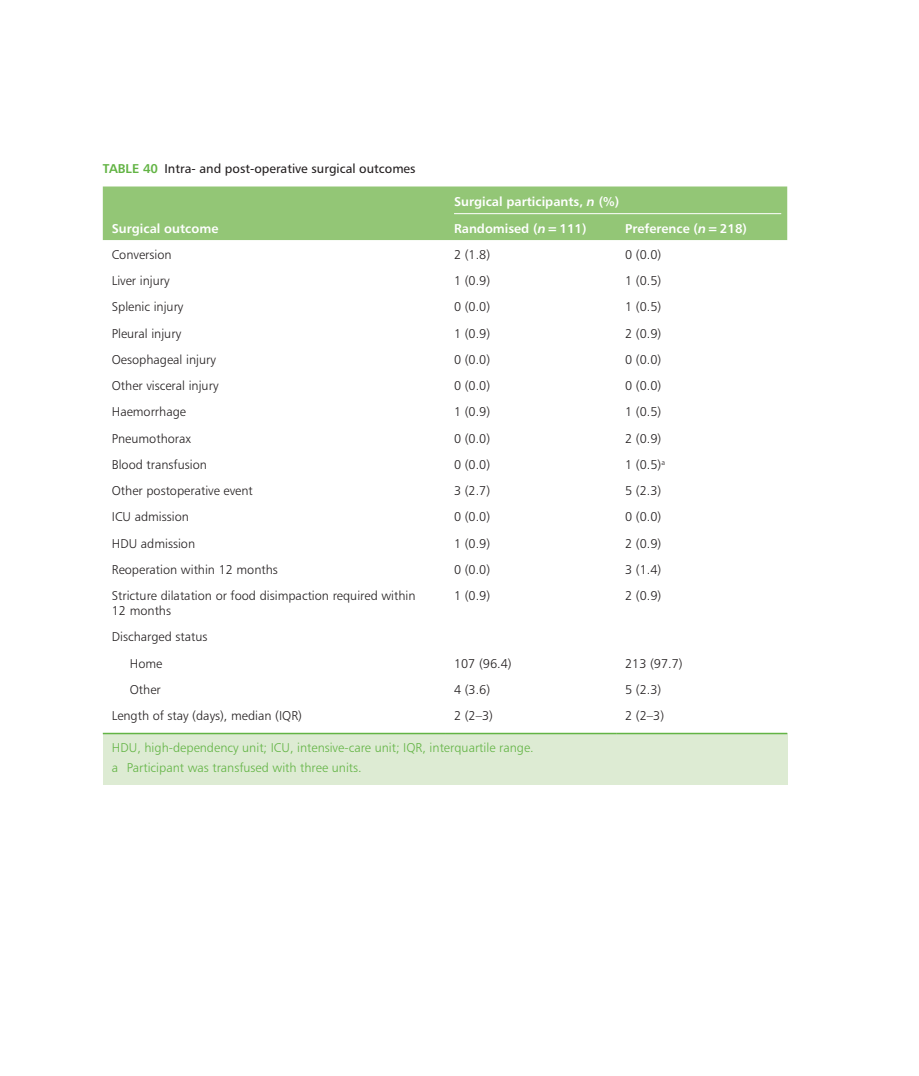
<style>
.page{position:relative;width:919px;height:1076px;background:#fff}
.page>*{position:absolute;margin:0;border:0;box-sizing:border-box;transform-origin:0 0}
._7_2_Table_text__Tab{font:12.75px/15px "Humanist 777 BT Light B";color:#231f20}
._7_5_Table__notes{font:12.75px "Humanist 777 BT Light B";color:#63b445}
._7_10_Table_head__Ta{font:12.75px "Humanist 777 BT Bold B";color:#fff}
._7_0_Table_legend__T{font:12.75px "Humanist 777 BT Roman B";color:#231f20}
._7_05_Table_head_gro{font:12.75px "Humanist 777 BT Bold B";color:#fff}
.s1{font-family:"Humanist 777 BT Bold B";color:#63b445}
.s2{font-family:"Humanist 777 BT Bold Italic B"}
</style>
<div class="page">
<div style="left:103px;top:186px;width:684px;height:54px;background:#93c676"></div>
<div style="left:103px;top:733px;width:684px;height:52px;background:#ddebd3"></div>
<hr style="left:103px;top:733px;width:342px;height:1px;background:#63b445">
<hr style="left:445px;top:733px;width:171px;height:1px;background:#63b445">
<hr style="left:616px;top:733px;width:171px;height:1px;background:#63b445">
<hr style="left:454px;top:213px;width:327px;height:1px;background:#fff">
<p class="_7_0_Table_legend__T" style="left:103px;top:161px;width:314px"><span class="s1">TABLE 40</span> Intra- and post-operative surgical outcomes</p>
<p class="_7_10_Table_head__Ta" style="left:112px;top:220px;width:108px">Surgical outcome</p>
<p class="_7_05_Table_head_gro" style="left:454px;top:193px;width:167px">Surgical participants, <span class="s2">n</span> (%)</p>
<p class="_7_10_Table_head__Ta" style="left:454px;top:220px;width:134px">Randomised (<span class="s2">n=</span>111)</p>
<p class="_7_10_Table_head__Ta" style="left:625px;top:220px;width:123px">Preference (<span class="s2">n=</span>218)</p>
<p class="_7_2_Table_text__Tab" style="left:112px;top:247px;width:61px">Conversion</p>
<p class="_7_2_Table_text__Tab" style="left:454px;top:247px;width:38px">2 (1.8)</p>
<p class="_7_2_Table_text__Tab" style="left:625px;top:247px;width:38px">0 (0.0)</p>
<p class="_7_2_Table_text__Tab" style="left:112px;top:273px;width:59px">Liver injury</p>
<p class="_7_2_Table_text__Tab" style="left:454px;top:273px;width:38px">1 (0.9)</p>
<p class="_7_2_Table_text__Tab" style="left:625px;top:273px;width:38px">1 (0.5)</p>
<p class="_7_2_Table_text__Tab" style="left:112px;top:299px;width:73px">Splenic injury</p>
<p class="_7_2_Table_text__Tab" style="left:454px;top:299px;width:38px">0 (0.0)</p>
<p class="_7_2_Table_text__Tab" style="left:625px;top:299px;width:38px">1 (0.5)</p>
<p class="_7_2_Table_text__Tab" style="left:112px;top:325px;width:71px">Pleural injury</p>
<p class="_7_2_Table_text__Tab" style="left:454px;top:325px;width:38px">1 (0.9)</p>
<p class="_7_2_Table_text__Tab" style="left:625px;top:325px;width:38px">2 (0.9)</p>
<p class="_7_2_Table_text__Tab" style="left:112px;top:352px;width:106px">Oesophageal injury</p>
<p class="_7_2_Table_text__Tab" style="left:454px;top:352px;width:38px">0 (0.0)</p>
<p class="_7_2_Table_text__Tab" style="left:625px;top:352px;width:38px">0 (0.0)</p>
<p class="_7_2_Table_text__Tab" style="left:112px;top:378px;width:108px">Other visceral injury</p>
<p class="_7_2_Table_text__Tab" style="left:454px;top:378px;width:38px">0 (0.0)</p>
<p class="_7_2_Table_text__Tab" style="left:625px;top:378px;width:38px">0 (0.0)</p>
<p class="_7_2_Table_text__Tab" style="left:112px;top:404px;width:76px">Haemorrhage</p>
<p class="_7_2_Table_text__Tab" style="left:454px;top:404px;width:38px">1 (0.9)</p>
<p class="_7_2_Table_text__Tab" style="left:625px;top:404px;width:38px">1 (0.5)</p>
<p class="_7_2_Table_text__Tab" style="left:112px;top:430px;width:81px">Pneumothorax</p>
<p class="_7_2_Table_text__Tab" style="left:454px;top:430px;width:38px">0 (0.0)</p>
<p class="_7_2_Table_text__Tab" style="left:625px;top:430px;width:38px">2 (0.9)</p>
<p class="_7_2_Table_text__Tab" style="left:112px;top:457px;width:97px">Blood transfusion</p>
<p class="_7_2_Table_text__Tab" style="left:454px;top:457px;width:38px">0 (0.0)</p>
<p class="_7_2_Table_text__Tab" style="left:625px;top:457px;width:41px">1 (0.5)<sup>a</sup></p>
<p class="_7_2_Table_text__Tab" style="left:112px;top:483px;width:142px">Other postoperative event</p>
<p class="_7_2_Table_text__Tab" style="left:454px;top:483px;width:38px">3 (2.7)</p>
<p class="_7_2_Table_text__Tab" style="left:625px;top:483px;width:38px">5 (2.3)</p>
<p class="_7_2_Table_text__Tab" style="left:112px;top:509px;width:79px">ICU admission</p>
<p class="_7_2_Table_text__Tab" style="left:454px;top:509px;width:38px">0 (0.0)</p>
<p class="_7_2_Table_text__Tab" style="left:625px;top:509px;width:38px">0 (0.0)</p>
<p class="_7_2_Table_text__Tab" style="left:112px;top:535px;width:85px">HDU admission</p>
<p class="_7_2_Table_text__Tab" style="left:454px;top:535px;width:38px">1 (0.9)</p>
<p class="_7_2_Table_text__Tab" style="left:625px;top:535px;width:38px">2 (0.9)</p>
<p class="_7_2_Table_text__Tab" style="left:112px;top:562px;width:167px">Reoperation within 12 months</p>
<p class="_7_2_Table_text__Tab" style="left:454px;top:562px;width:38px">0 (0.0)</p>
<p class="_7_2_Table_text__Tab" style="left:625px;top:562px;width:38px">3 (1.4)</p>
<p class="_7_2_Table_text__Tab" style="left:112px;top:588px;width:305px">Stricture dilatation or food disimpaction required within<br>12 months</p>
<p class="_7_2_Table_text__Tab" style="left:454px;top:588px;width:38px">1 (0.9)</p>
<p class="_7_2_Table_text__Tab" style="left:625px;top:588px;width:38px">2 (0.9)</p>
<p class="_7_2_Table_text__Tab" style="left:112px;top:629px;width:97px">Discharged status</p>
<p class="_7_2_Table_text__Tab" style="left:130px;top:655px;width:34px">Home</p>
<p class="_7_2_Table_text__Tab" style="left:454px;top:655px;width:59px">107 (96.4)</p>
<p class="_7_2_Table_text__Tab" style="left:625px;top:655px;width:59px">213 (97.7)</p>
<p class="_7_2_Table_text__Tab" style="left:130px;top:681px;width:32px">Other</p>
<p class="_7_2_Table_text__Tab" style="left:454px;top:681px;width:38px">4 (3.6)</p>
<p class="_7_2_Table_text__Tab" style="left:625px;top:681px;width:38px">5 (2.3)</p>
<p class="_7_2_Table_text__Tab" style="left:112px;top:708px;width:192px">Length of stay (days), median (IQR)</p>
<p class="_7_2_Table_text__Tab" style="left:454px;top:708px;width:40px">2 (2–3)</p>
<p class="_7_2_Table_text__Tab" style="left:625px;top:708px;width:40px">2 (2–3)</p>
<p class="_7_5_Table__notes" style="left:112px;top:740px;width:423px">HDU, high-dependency unit; ICU, intensive-care unit; IQR, interquartile range.</p>
<p class="_7_5_Table__notes" style="left:112px;top:759px;width:251px">a Participant was transfused with three units.</p>
</div>
